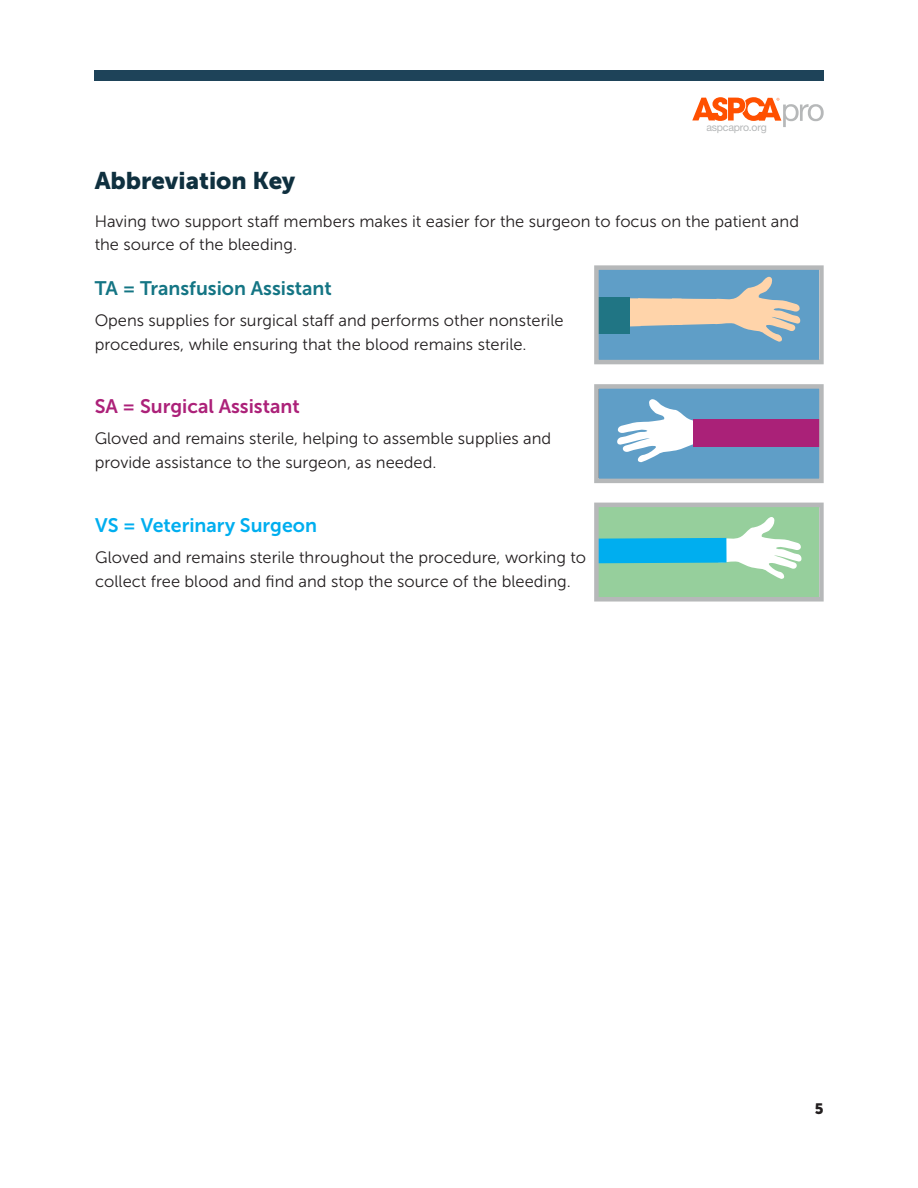
<style>
.page{position:relative;width:918px;height:1188px;background:#fff}
.page>*{position:absolute;margin:0;border:0;box-sizing:border-box;transform-origin:0 0}
.ChapterSubheadsMuseo{font:24px "Museo Sans 900";color:#0f303f}
.BulletsPrimary{font:19.5px "Museo Sans 700";color:#147584}
.BulletsPrimary-2{font:19.5px "Museo Sans 700";color:#ac2179}
.BulletsPrimary-3{font:19.5px "Museo Sans 700";color:#00aeef}
.BulletsPrimary-4{font:16.5px/24px "Museo Sans 300";color:#231f20}
.BodyText1_copy{font:16.5px/22.5px "Museo Sans 300";color:#231f20}
.t1{font:15px "Museo Sans 900";color:#231f20}
.t2{font:10.5px "Helvetica Neue";letter-spacing:-.02em;color:#b6b8b9}
</style>
<div class="page">
<div style="left:94px;top:70px;width:730px;height:11px;background:#1e4359"></div>
<svg style="left:692px;top:97px;width:132px;height:30px"></svg>
<svg style="left:599px;top:270px;width:220px;height:89px;background:#89acbf"></svg>
<div style="left:597px;top:297px;width:32px;height:37px;background:#207584"></div>
<div style="left:594px;top:265px;width:230px;height:99px;border:4px solid #b6b8b9"></div>
<svg style="left:599px;top:389px;width:220px;height:89px;background:#76accf"></svg>
<div style="left:693px;top:419px;width:128px;height:28px;background:#aa2178"></div>
<div style="left:594px;top:384px;width:230px;height:99px;border:4px solid #b6b8b9"></div>
<svg style="left:599px;top:508px;width:220px;height:89px;background:#8acfb4"></svg>
<div style="left:594px;top:503px;width:230px;height:99px;border:4px solid #b6b8b9"></div>
<p class="ChapterSubheadsMuseo" style="left:95px;top:167px;width:202px">Abbreviation Key</p>
<p class="t2" style="left:706px;top:120px;width:62px">aspcapro.org</p>
<p class="BodyText1_copy" style="left:95px;top:210px;width:706px">Having two support staff members makes it easier for the surgeon to focus on the patient and the source of the bleeding.</p>
<p class="BulletsPrimary" style="left:95px;top:277px;width:239px">TA = Transfusion Assistant</p>
<p class="BulletsPrimary-4" style="left:95px;top:308px;width:470px">Opens supplies for surgical staff and performs other nonsterile procedures, while ensuring that the blood remains sterile.</p>
<p class="BulletsPrimary-2" style="left:95px;top:396px;width:207px">SA = Surgical Assistant</p>
<p class="BulletsPrimary-4" style="left:95px;top:426px;width:458px">Gloved and remains sterile, helping to assemble supplies and provide assistance to the surgeon, as needed.</p>
<p class="BulletsPrimary-3" style="left:95px;top:515px;width:223px">VS = Veterinary Surgeon</p>
<p class="BulletsPrimary-4" style="left:95px;top:545px;width:492px">Gloved and remains sterile throughout the procedure, working to collect free blood and find and stop the source of the bleeding.</p>
<p class="t1" style="left:815px;top:1100px;width:10px">5</p>
</div>
